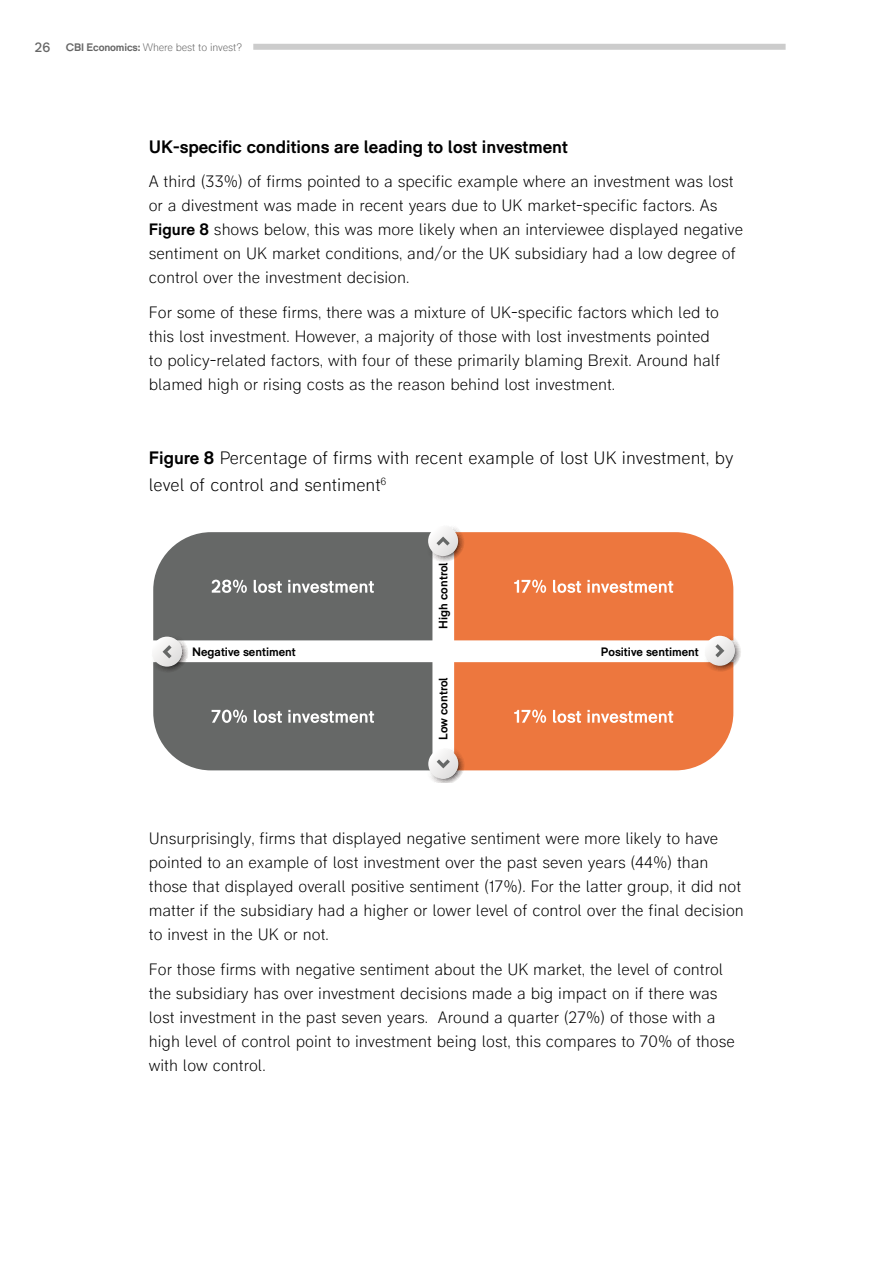
<style>
.page{position:relative;width:893px;height:1263px;background:#fff}
.page>*{position:absolute;margin:0;border:0;box-sizing:border-box;transform-origin:0 0}
.t1{font:300 18px/27px "RM Pro";color:#000}
.t2{font:700 18px "RM Pro";color:#000}
.t3{font:300 16.5px/24px "RM Pro";color:#000}
.t4{font:700 12.15px "RM Pro";color:#000}
.t5{font:300 10.8px "RM Pro";letter-spacing:-.015em;color:#666}
.s1{font-weight:400;font-size:13.5px}
.s2{font-weight:700}
</style>
<div class="page">
<svg style="left:153px;top:527px;width:588px;height:255px"></svg>
<div style="left:253px;top:44px;width:533px;height:6px;background:#ccc"></div>
<p class="t5" style="left:35px;top:41px;width:209px"><span class="s1">26</span> <span class="s2">CBI Economics:</span> Where best to invest?</p>
<p class="t2" style="left:149px;top:136px;width:421px">UK-specific conditions are leading to lost investment</p>
<p class="t3" style="left:149px;top:170px;width:596px">A third (33%) of firms pointed to a specific example where an investment was lost or a divestment was made in recent years due to UK market-specific factors. As <span class="s2">Figure 8</span> shows below, this was more likely when an interviewee displayed negative sentiment on UK market conditions, and/or the UK subsidiary had a low degree of control over the investment decision.</p>
<p class="t3" style="left:149px;top:301px;width:573px">For some of these firms, there was a mixture of UK-specific factors which led to this lost investment. However, a majority of those with lost investments pointed to policy-related factors, with four of these primarily blaming Brexit. Around half blamed high or rising costs as the reason behind lost investment.</p>
<p class="t1" style="left:149px;top:444px;width:586px"><span class="s2">Figure 8</span> Percentage of firms with recent example of lost UK investment, by level of control and sentiment<sup>6</sup></p>
<p class="t4" style="left:192px;top:644px;width:105px">Negative sentiment</p>
<p class="t4" style="left:436px;top:629px;width:68px;rotate:-90deg">High control</p>
<p class="t4" style="left:436px;top:740px;width:64px;rotate:-90deg">Low control</p>
<p class="t4" style="left:601px;top:644px;width:100px">Positive sentiment</p>
<p class="t3" style="left:149px;top:827px;width:596px">Unsurprisingly, firms that displayed negative sentiment were more likely to have pointed to an example of lost investment over the past seven years (44%) than those that displayed overall positive sentiment (17%). For the latter group, it did not matter if the subsidiary had a higher or lower level of control over the final decision to invest in the UK or not.</p>
<p class="t3" style="left:149px;top:958px;width:588px">For those firms with negative sentiment about the UK market, the level of control the subsidiary has over investment decisions made a big impact on if there was lost investment in the past seven years. Around a quarter (27%) of those with a high level of control point to investment being lost, this compares to 70% of those with low control.</p>
</div>
